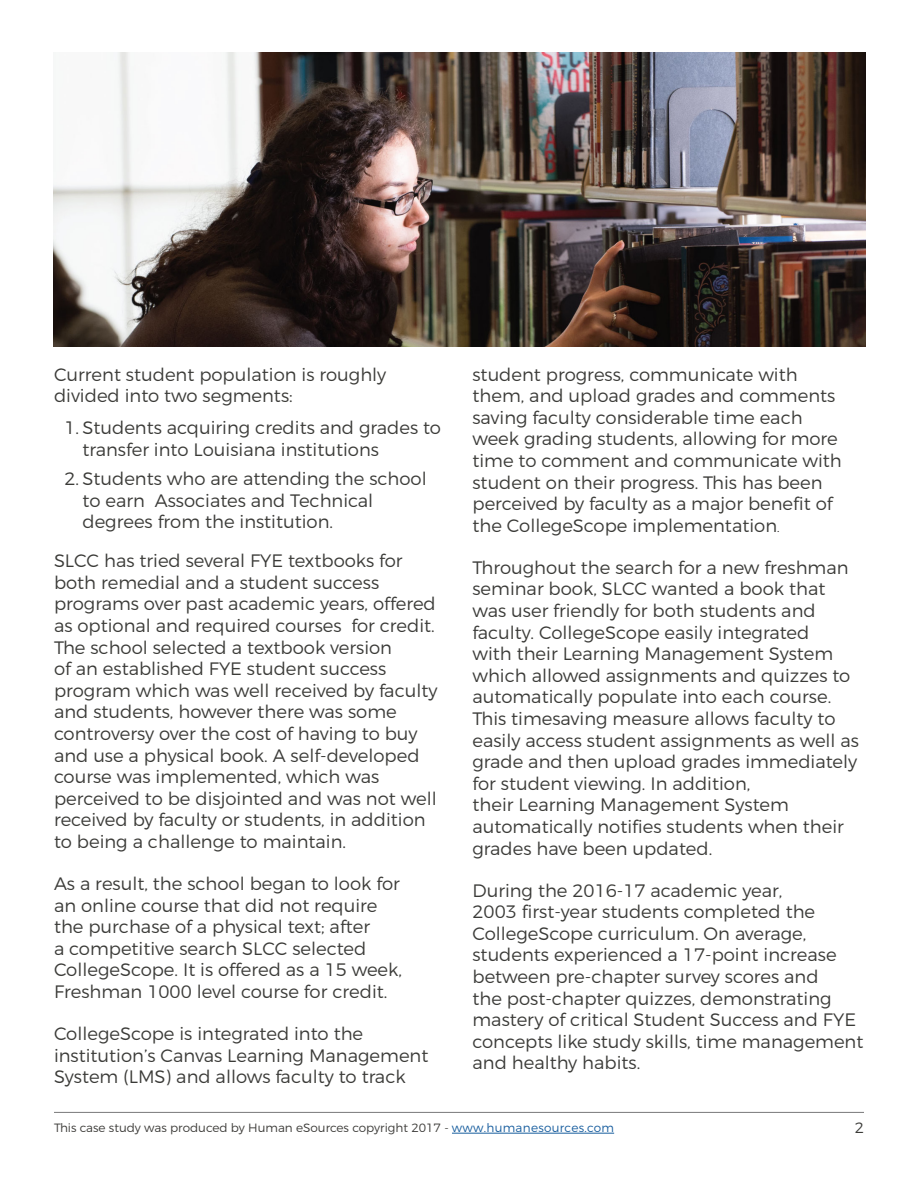
<style>
.page{position:relative;width:918px;height:1188px;background:#fff}
.page>*{position:absolute;margin:0;border:0;box-sizing:border-box;transform-origin:0 0}
.t1{font:300 18px/21.6px "Montserrat";color:#3b3b38}
.t2{font:300 15px "Montserrat";color:#3b3b38}
.t3{font:300 12px "Montserrat";color:#3c3b38}
.s1{font-size:12px;color:#231f20}
.s2{color:#175d9e}
</style>
<div class="page">
<hr style="left:452px;top:1133px;width:162px;height:1px;background:#175d9e">
<hr style="left:54px;top:1112px;width:810px;height:1px;background:#787879">
<img style="left:54px;top:53px;width:811px;height:294px">
<p class="t1" style="left:54px;top:363px;width:334px">Current student population is roughly divided into two segments:</p>
<p class="t1" style="left:82px;top:417px;width:360px;text-indent:-18px">1. Students acquiring credits and grades to transfer into Louisiana institutions</p>
<p class="t1" style="left:82px;top:468px;width:346px;text-indent:-18px">2. Students who are attending the school to earn Associates and Technical degrees from the institution.</p>
<p class="t1" style="left:54px;top:550px;width:385px">SLCC has tried several FYE textbooks for both remedial and a student success programs over past academic years, offered as optional and required courses for credit.<br>The school selected a textbook version<br>of an established FYE student success program which was well received by faculty and students, however there was some controversy over the cost of having to buy and use a physical book. A self-developed course was implemented, which was perceived to be disjointed and was not well received by faculty or students, in addition to being a challenge to maintain.</p>
<p class="t1" style="left:54px;top:873px;width:350px">As a result, the school began to look for an online course that did not require the purchase of a physical text; after<br>a competitive search SLCC selected CollegeScope. It is offered as a 15 week, Freshman 1000 level course for credit.</p>
<p class="t1" style="left:54px;top:1023px;width:376px">CollegeScope is integrated into the institution’s Canvas Learning Management<br>System (LMS) and allows faculty to track</p>
<p class="t1" style="left:472px;top:363px;width:371px">student progress, communicate with them, and upload grades and comments saving faculty considerable time each week grading students, allowing for more time to comment and communicate with student on their progress. This has been perceived by faculty as a major benefit of the CollegeScope implementation<span class="s1">.</span></p>
<p class="t1" style="left:472px;top:556px;width:388px">Throughout the search for a new freshman seminar book, SLCC wanted a book that was user friendly for both students and faculty. CollegeScope easily integrated<br>with their Learning Management System which allowed assignments and quizzes to automatically populate into each course.<br>This timesaving measure allows faculty to easily access student assignments as well as grade and then upload grades immediately for student viewing. In addition,<br>their Learning Management System automatically notifies students when their grades have been updated.</p>
<p class="t1" style="left:472px;top:879px;width:392px">During the 2016-17 academic year,<br>2003 first-year students completed the CollegeScope curriculum. On average, students experienced a 17-point increase between pre-chapter survey scores and<br>the post-chapter quizzes, demonstrating mastery of critical Student Success and FYE concepts like study skills, time management and healthy habits.</p>
<p class="t3" style="left:54px;top:1120px;width:562px">This case study was produced by Human eSources copyright 2017 - <span class="s2">www.humanesources.com</span></p>
<p class="t2" style="left:855px;top:1118px;width:11px">2</p>
</div>
